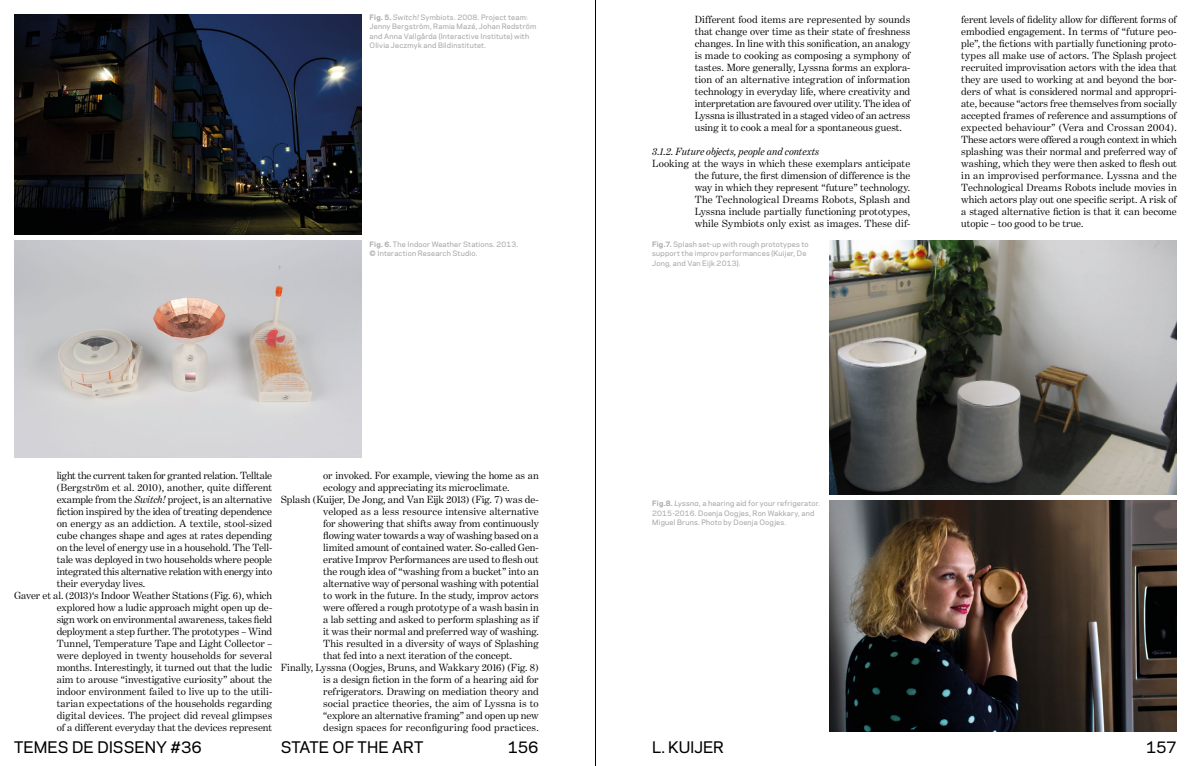
<style>
.page{position:relative;width:1191px;height:766px;background:#fff}
.page>*{position:absolute;margin:0;border:0;box-sizing:border-box;transform-origin:0 0}
.t1{font:500 15px "Galaxie Polaris";letter-spacing:-.005em;color:#000}
.t2{font:10.5px/12px "Benton Modern One";letter-spacing:-.005em;color:#000;text-align:justify}
.t3{font:10.5px "Benton Modern One";letter-spacing:.015em;color:#000}
.t4{font:italic 10.5px "Benton Modern One";letter-spacing:-.005em;color:#000}
.t5{font:500 7px/9.5px "Galaxie Polaris";letter-spacing:.025em;color:#a8a8a7}
.s1{font-weight:700}
.s2{font-style:italic}
</style>
<div class="page">
<hr style="left:595px;top:0;width:1px;height:765px;background:#000">
<img style="left:14px;top:14px;width:347px;height:221px">
<img style="left:14px;top:241px;width:347px;height:216px">
<img style="left:830px;top:500px;width:346px;height:231px">
<img style="left:830px;top:241px;width:346px;height:254px">
<p class="t5" style="left:369px;top:12px;width:168px"><span class="s1">Fig. 5.</span> <span class="s2">Switch!</span> Symbiots. 2008. Project team:<br>Jenny Bergström, Ramia Mazé, Johan Redström and Anna Vallgårda (Interactive Institute) with Olivia Jeczmyk and Bildinstitutet.</p>
<p class="t2" style="left:695px;top:13px;width:217px">Different food items are represented by sounds that change over time as their state of freshness changes. In line with this sonification, an analogy is made to cooking as composing a symphony of tastes. More generally, Lyssna forms an explora&shy;tion of an alternative integration of information technology in everyday life, where creativity and interpretation are favoured over utility. The idea of Lyssna is illustrated in a staged video of an actress using it to cook a meal for a spontaneous guest.</p>
<p class="t4" style="left:652px;top:145px;width:168px">3.1.2. Future objects, people and contexts</p>
<p class="t2" style="left:695px;top:157px;width:217px;text-indent:-43px">Looking at the ways in which these exemplars anticipate the future, the first dimension of difference is the way in which they represent “future” technology.<br>The Technological Dreams Robots, Splash and Lyssna include partially functioning prototypes, while Symbiots only exist as images. These dif-</p>
<p class="t5" style="left:369px;top:239px;width:150px"><span class="s1">Fig. 6.</span> The Indoor Weather Stations. 2013. © Interaction Research Studio.</p>
<p class="t5" style="left:652px;top:239px;width:158px"><span class="s1">Fig.7.</span> Splash set-up with rough prototypes to support the improv performances (Kuijer, De<br>Jong, and Van Eijk 2013).</p>
<p class="t2" style="left:961px;top:13px;width:217px">ferent levels of fidelity allow for different forms of embodied engagement. In terms of “future peo&shy;ple”, the fictions with partially functioning proto&shy;types all make use of actors. The Splash project recruited improvisation actors with the idea that they are used to working at and beyond the bor&shy;ders of what is considered normal and appropri&shy;ate, because “actors free themselves from socially accepted frames of reference and assumptions of expected behaviour” (Vera and Crossan 2004).<br>These actors were offered a rough context in which splashing was their normal and preferred way of washing, which they were then asked to flesh out in an improvised performance. Lyssna and the Technological Dreams Robots include movies in which actors play out one specific script. A risk of a staged alternative fiction is that it can become utopic – too good to be true.</p>
<p class="t2" style="left:57px;top:469px;width:217px">light the current taken for granted relation. Telltale</p>
<p class="t2" style="left:57px;top:481px;width:217px">(Bergström et al. 2010), another, quite different</p>
<p class="t2" style="left:57px;top:493px;width:217px">example from the <span class="s2">Switch!</span> project, is an alternative</p>
<p class="t2" style="left:57px;top:505px;width:217px">fiction inspired by the idea of treating dependence</p>
<p class="t2" style="left:57px;top:517px;width:217px">on energy as an addiction. A textile, stool-sized</p>
<p class="t2" style="left:57px;top:529px;width:217px">cube changes shape and ages at rates depending</p>
<p class="t2" style="left:57px;top:541px;width:217px">on the level of energy use in a household. The Tell-</p>
<p class="t2" style="left:57px;top:553px;width:217px">tale was deployed in two households where people</p>
<p class="t2" style="left:57px;top:565px;width:217px">integrated this alternative relation with energy into</p>
<p class="t2" style="left:57px;top:577px;width:90px">their everyday lives.</p>
<p class="t2" style="left:14px;top:589px;width:259px">Gaver et al. (2013)‘s Indoor Weather Stations (Fig. 6), which</p>
<p class="t2" style="left:57px;top:601px;width:217px">explored how a ludic approach might open up de-</p>
<p class="t2" style="left:57px;top:613px;width:217px">sign work on environmental awareness, takes field</p>
<p class="t2" style="left:57px;top:625px;width:217px">deployment a step further. The prototypes – Wind</p>
<p class="t2" style="left:57px;top:637px;width:217px">Tunnel, Temperature Tape and Light Collector –</p>
<p class="t2" style="left:57px;top:649px;width:217px">were deployed in twenty households for several</p>
<p class="t2" style="left:57px;top:661px;width:217px">months. Interestingly, it turned out that the ludic</p>
<p class="t2" style="left:57px;top:673px;width:217px">aim to arouse “investigative curiosity” about the</p>
<p class="t2" style="left:57px;top:685px;width:217px">indoor environment failed to live up to the utili-</p>
<p class="t2" style="left:57px;top:697px;width:217px">tarian expectations of the households regarding</p>
<p class="t2" style="left:57px;top:709px;width:217px">digital devices. The project did reveal glimpses</p>
<p class="t2" style="left:57px;top:721px;width:217px">of a different everyday that the devices represent</p>
<p class="t2" style="left:323px;top:469px;width:217px">or invoked. For example, viewing the home as an</p>
<p class="t2" style="left:323px;top:481px;width:188px">ecology and appreciating its microclimate.</p>
<p class="t2" style="left:281px;top:493px;width:259px">Splash (Kuijer, De Jong, and Van Eijk 2013) (Fig. 7) was de-</p>
<p class="t2" style="left:323px;top:505px;width:217px">veloped as a less resource intensive alternative</p>
<p class="t2" style="left:323px;top:517px;width:217px">for showering that shifts away from continuously</p>
<p class="t2" style="left:323px;top:529px;width:217px">flowing water towards a way of washing based on a</p>
<p class="t2" style="left:323px;top:541px;width:217px">limited amount of contained water. So-called Gen-</p>
<p class="t2" style="left:323px;top:553px;width:217px">erative Improv Performances are used to flesh out</p>
<p class="t2" style="left:323px;top:565px;width:217px">the rough idea of “washing from a bucket” into an</p>
<p class="t2" style="left:323px;top:577px;width:217px">alternative way of personal washing with potential</p>
<p class="t2" style="left:323px;top:589px;width:217px">to work in the future. In the study, improv actors</p>
<p class="t2" style="left:323px;top:601px;width:217px">were offered a rough prototype of a wash basin in</p>
<p class="t2" style="left:323px;top:613px;width:217px">a lab setting and asked to perform splashing as if</p>
<p class="t2" style="left:323px;top:625px;width:217px">it was their normal and preferred way of washing.</p>
<p class="t2" style="left:323px;top:637px;width:217px">This resulted in a diversity of ways of Splashing</p>
<p class="t2" style="left:323px;top:649px;width:191px">that fed into a next iteration of the concept.</p>
<p class="t2" style="left:281px;top:661px;width:259px">Finally, Lyssna (Oogjes, Bruns, and Wakkary 2016) (Fig. 8)</p>
<p class="t2" style="left:323px;top:673px;width:217px">is a design fiction in the form of a hearing aid for</p>
<p class="t2" style="left:323px;top:685px;width:217px">refrigerators. Drawing on mediation theory and</p>
<p class="t3" style="left:323px;top:697px;width:217px">social practice theories, the aim of Lyssna is to</p>
<p class="t2" style="left:323px;top:709px;width:217px">“explore an alternative framing” and open up new</p>
<p class="t3" style="left:323px;top:721px;width:217px">design spaces for reconfiguring food practices.</p>
<p class="t5" style="left:652px;top:498px;width:169px"><span class="s1">Fig.8.</span> <span class="s2">Lyssna</span>, a hearing aid for your refrigerator.<br>2015-2016. Doenja Oogjes, Ron Wakkary, and<br>Miguel Bruns. Photo by Doenja Oogjes.</p>
<h1 class="t1" style="left:14px;top:735px;width:189px">TEMES DE DISSENY #36</h1>
<h1 class="t1" style="left:281px;top:735px;width:144px">STATE OF THE ART</h1>
<h1 class="t1" style="left:508px;top:735px;width:32px">156</h1>
<h1 class="t1" style="left:652px;top:735px;width:73px">L. KUIJER</h1>
<h1 class="t1" style="left:1146px;top:735px;width:32px">157</h1>
</div>
